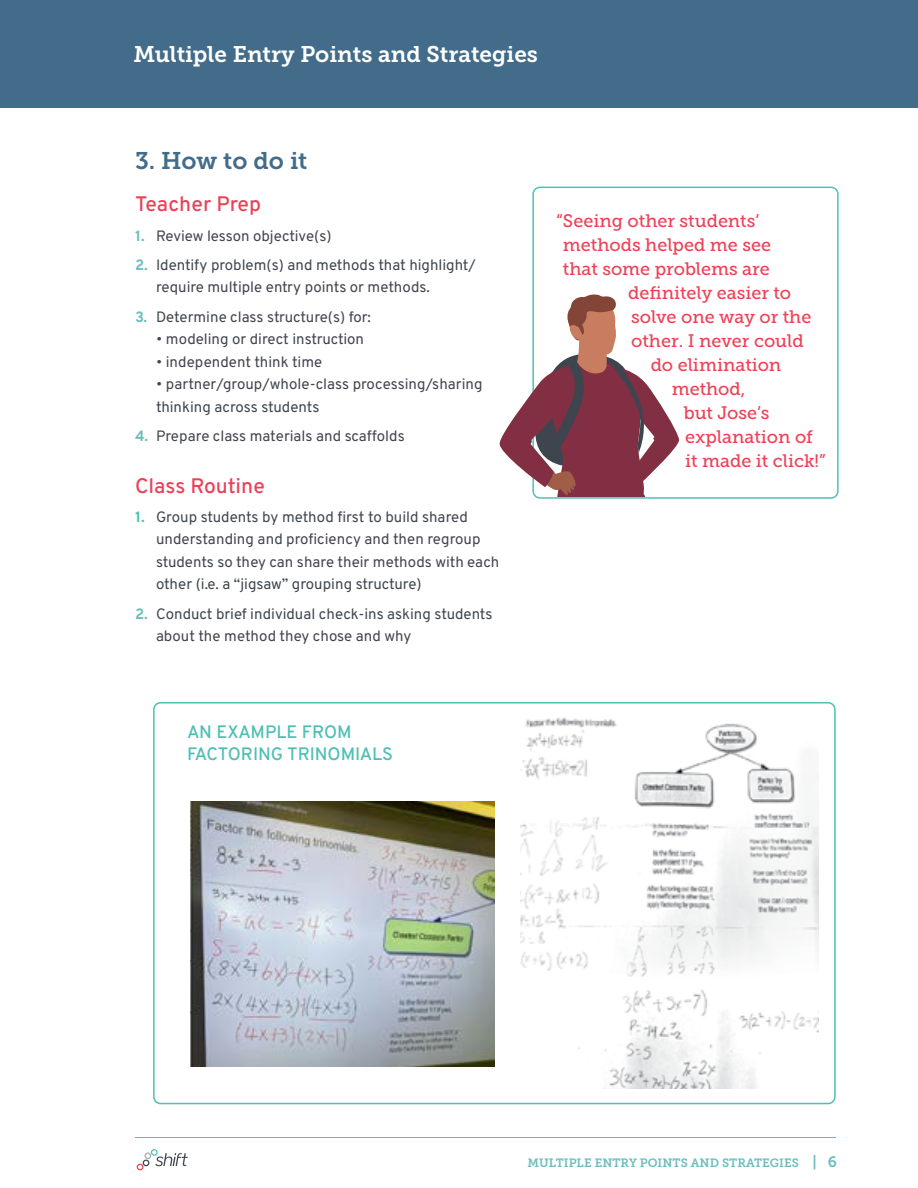
<style>
.page{position:relative;width:918px;height:1188px;background:#fff}
.page>*{position:absolute;margin:0;border:0;box-sizing:border-box;transform-origin:0 0}
.t1{font:24px "Museo Slab 700";letter-spacing:-.005em;color:#426c8a}
.t2{font:22.5px "Museo Slab 700";color:#fff}
.t3{font:500 21px "Overpass";color:#ed4057}
.t4{font:18px "Museo Slab 500";color:#ef4056}
.t5{font:500 18px/22.5px "Overpass";letter-spacing:-.005em;color:#4ebfb4}
.t6{font:15px/22.5px "Overpass";color:#3f454f}
.t7{font:12px "Museo Slab 700";color:#6dbdbe}
.s1{font-weight:700;color:#6dbdbe}
.s2{font-weight:700;color:#4ebfb4}
.s3{font-size:15px}
</style>
<div class="page">
<hr style="left:135px;top:1137px;width:701px;height:1px;background:#4ebfb4">
<svg style="left:137px;top:1149px;width:51px;height:21px"></svg>
<div style="left:532px;top:187px;width:307px;height:312px;border:2px solid #4ec1b6;border-radius:7px"></div>
<div style="left:0;top:0;width:918px;height:108px;background:#426c8a"></div>
<svg style="left:499px;top:294px;width:180px;height:203px"></svg>
<div style="left:153px;top:702px;width:683px;height:402px;border:2px solid #4ebfb4;border-radius:7px"></div>
<img style="left:190px;top:802px;width:304px;height:264px">
<img style="left:520px;top:718px;width:299px;height:370px">
<h2 class="t2" style="left:133px;top:42px;width:406px">Multiple Entry Points and Strategies</h2>
<h1 class="t1" style="left:135px;top:147px;width:174px">3. How to do it</h1>
<h3 class="t3" style="left:135px;top:193px;width:128px">Teacher Prep</h3>
<p class="t6" style="left:135px;top:226px;width:198px"><span class="s1">1.</span> Review lesson objective(s)</p>
<p class="t6" style="left:156px;top:255px;width:321px;text-indent:-21px"><span class="s1">2.</span> Identify problem(s) and methods that highlight/ require multiple entry points or methods.</p>
<p class="t6" style="left:135px;top:307px;width:237px"><span class="s1">3.</span> Determine class structure(s) for:</p>
<p class="t6" style="left:156px;top:329px;width:210px">• modeling or direct instruction</p>
<p class="t6" style="left:156px;top:352px;width:168px">• independent think time</p>
<p class="t6" style="left:156px;top:374px;width:328px">• partner/group/whole-class processing/sharing thinking across students</p>
<p class="t6" style="left:135px;top:426px;width:271px"><span class="s1">4.</span> Prepare class materials and scaffolds</p>
<h3 class="t3" style="left:135px;top:474px;width:131px">Class Routine</h3>
<p class="t6" style="left:156px;top:507px;width:345px;text-indent:-21px"><span class="s2">1.</span> Group students by method first to build shared understanding and proficiency and then regroup students so they can share their methods with each other (i.e. a “jigsaw” grouping structure)</p>
<p class="t6" style="left:156px;top:604px;width:338px;text-indent:-21px"><span class="s1">2.</span> Conduct brief individual check-ins asking students about the method they chose and why</p>
<p class="t5" style="left:187px;top:722px;width:207px">AN EXAMPLE FROM<br>FACTORING TRINOMIALS</p>
<p class="t4" style="left:556px;top:211px;width:205px">“Seeing other students’</p>
<p class="t4" style="left:563px;top:235px;width:210px">methods helped me see</p>
<p class="t4" style="left:563px;top:259px;width:208px">that some problems are</p>
<p class="t4" style="left:628px;top:283px;width:165px">definitely easier to</p>
<p class="t4" style="left:631px;top:307px;width:182px">solve one way or the</p>
<p class="t4" style="left:631px;top:331px;width:174px">other. I never could</p>
<p class="t4" style="left:651px;top:355px;width:132px">do elimination</p>
<p class="t4" style="left:672px;top:379px;width:75px">method,</p>
<p class="t4" style="left:684px;top:403px;width:87px">but Jose’s</p>
<p class="t4" style="left:685px;top:427px;width:129px">explanation of</p>
<p class="t4" style="left:685px;top:451px;width:142px">it made it click!”</p>
<p class="t7" style="left:527px;top:1156px;width:311px">MULTIPLE ENTRY POINTS AND STRATEGIES <span class="s3">| 6</span></p>
</div>
